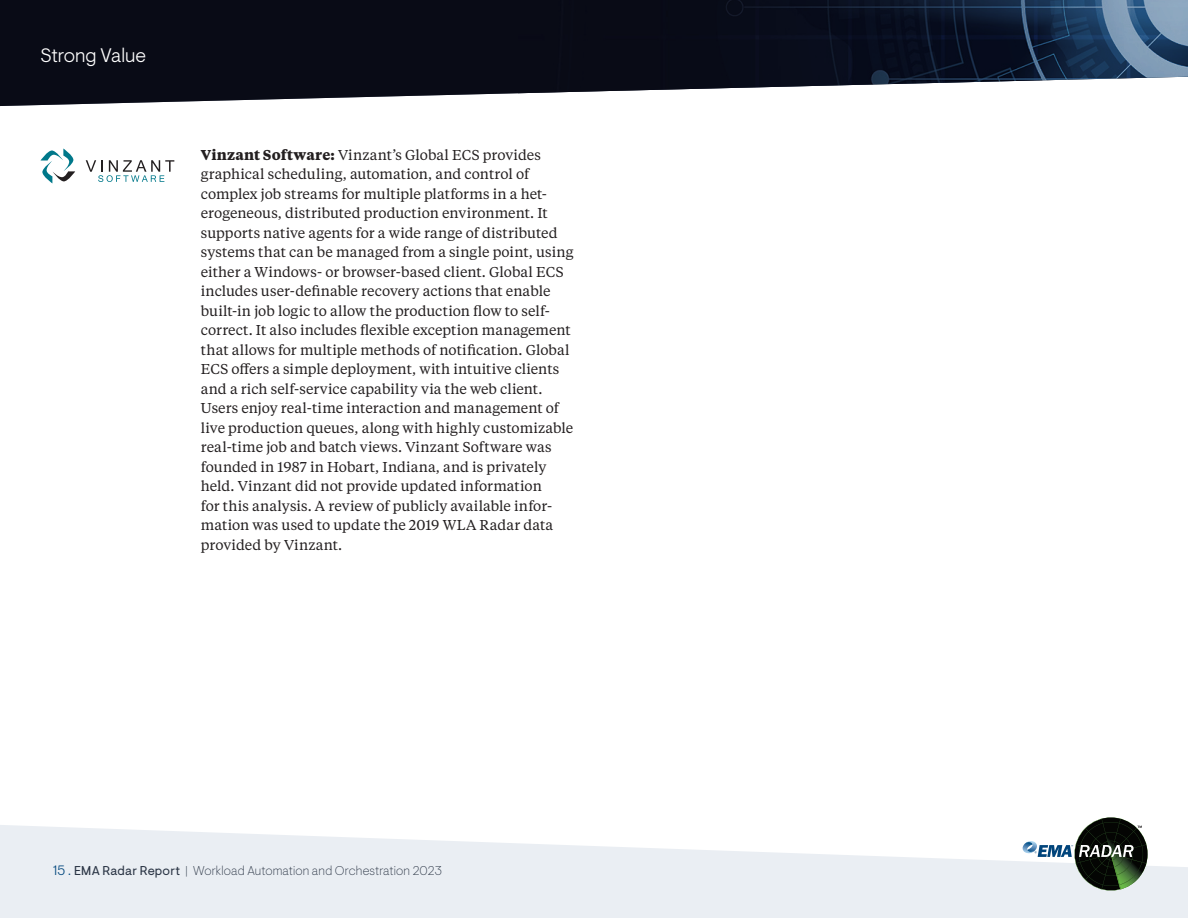
<style>
.page{position:relative;width:1188px;height:918px;background:#fff}
.page>*{position:absolute;margin:0;border:0;box-sizing:border-box;transform-origin:0 0}
.t1{font:300 19.5px "Visuelt Pro";letter-spacing:-.01em;color:#fff}
.t2{font:14.25px/19.5px "Tiempos Text";color:#231f20}
.t3{font:200 12.75px "Visuelt Pro";letter-spacing:.01em;color:#2b3545}
.s1{font-weight:700}
.s2{font-weight:300;font-size:13.5px;color:#00457c}
.s3{font-weight:400}
</style>
<div class="page">
<svg style="left:0;top:0;width:1188px;height:106px;background:#2f3542"></svg>
<svg style="left:0;top:825px;width:1188px;height:93px;fill:#eaeef3"></svg>
<svg style="left:1023px;top:817px;width:125px;height:74px"></svg>
<svg style="left:41px;top:149px;width:34px;height:34px"></svg>
<svg style="left:86px;top:160px;width:88px;height:22px"></svg>
<h1 class="t1" style="left:40px;top:44px;width:107px">Strong Value</h1>
<p class="t2" style="left:201px;top:144px;width:374px"><span class="s1">Vinzant Software:</span> Vinzant’s Global ECS provides graphical scheduling, automation, and control of complex job streams for multiple platforms in a het&shy;erogeneous, distributed production environment. It supports native agents for a wide range of distributed systems that can be managed from a single point, using either a Windows- or browser-based client. Global ECS includes user-definable recovery actions that enable built-in job logic to allow the production flow to self&shy;correct. It also includes flexible exception management that allows for multiple methods of notification. Global ECS offers a simple deployment, with intuitive clients and a rich self-service capability via the web client.<br>Users enjoy real-time interaction and management of live production queues, along with highly customizable real-time job and batch views. Vinzant Software was founded in 1987 in Hobart, Indiana, and is privately held. Vinzant did not provide updated information<br>for this analysis. A review of publicly available infor&shy;mation was used to update the 2019 WLA Radar data provided by Vinzant.</p>
<p class="t3" style="left:53px;top:863px;width:390px"><span class="s2">15 .</span> <span class="s3">EMA Radar Report</span> | Workload Automation and Orchestration 2023</p>
</div>
